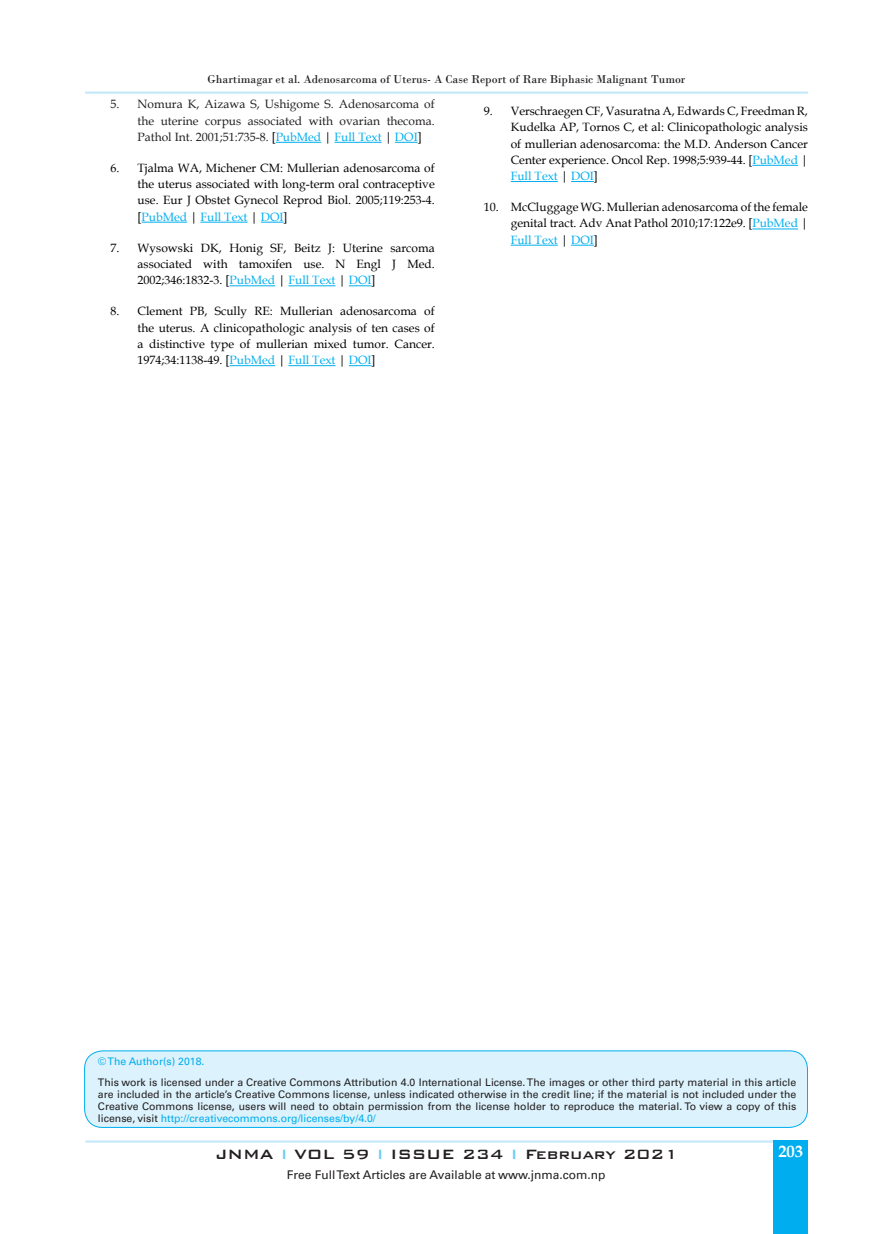
<style>
.page{position:relative;width:893px;height:1234px;background:#fff}
.page>*{position:absolute;margin:0;border:0;box-sizing:border-box;transform-origin:0 0}
.t1{font:500 18px "Bank Gothic BT";color:#231f20}
.t2{font:700 16.5px "Book Antiqua";color:#fff}
.t3{font:12px/16.2px "Book Antiqua";color:#000;text-align:justify}
.t4{font:12px/16.2px "Book Antiqua";color:#231f20;text-align:justify}
.Introduction{font:12px "Bodoni";color:#231f20}
.t5{font:12px "Univers";color:#231f20}
.Normal_wrd_2{font:10.5px/12px "Univers";color:#231f20;text-align:justify}
.Normal_wrd_2-2{font:10.5px "Univers";color:#00aeef}
.s1{color:#000}
.s2{color:#00aeef}
.s3{color:#6bcff6}
</style>
<div class="page">
<hr style="left:85px;top:1140px;width:723px;height:2px;background:#c6eafa">
<div style="left:774px;top:1139px;width:34px;height:94px;background:#00aeef"></div>
<hr style="left:85px;top:91px;width:723px;height:3px;background:#c6eafa">
<hr style="left:276px;top:142px;width:45px;height:1px;background:#00aeef">
<hr style="left:335px;top:142px;width:47px;height:1px;background:#00aeef">
<svg style="left:395px;top:142px;width:23px;height:1px"></svg>
<hr style="left:142px;top:222px;width:45px;height:1px;background:#00aeef">
<hr style="left:200px;top:222px;width:48px;height:1px;background:#00aeef">
<svg style="left:261px;top:222px;width:23px;height:1px"></svg>
<hr style="left:230px;top:285px;width:45px;height:1px;background:#00aeef">
<hr style="left:288px;top:285px;width:48px;height:1px;background:#00aeef">
<svg style="left:349px;top:285px;width:23px;height:1px"></svg>
<hr style="left:230px;top:365px;width:45px;height:1px;background:#00aeef">
<hr style="left:288px;top:365px;width:48px;height:1px;background:#00aeef">
<svg style="left:349px;top:365px;width:23px;height:1px"></svg>
<hr style="left:752px;top:165px;width:46px;height:1px;background:#00aeef">
<hr style="left:511px;top:181px;width:47px;height:1px;background:#00aeef">
<svg style="left:571px;top:181px;width:23px;height:1px"></svg>
<hr style="left:752px;top:228px;width:46px;height:1px;background:#00aeef">
<hr style="left:511px;top:245px;width:47px;height:1px;background:#00aeef">
<svg style="left:571px;top:245px;width:23px;height:1px"></svg>
<div style="left:85px;top:1050px;width:722px;height:77px;background:#dcf2fc;border-radius:18px"></div>
<div style="left:84px;top:1050px;width:724px;height:77px;border:1px solid #00aeef;border-radius:18px"></div>
<p class="Introduction" style="left:207px;top:72px;width:479px">Ghartimagar et al. Adenosarcoma of Uterus- A Case Report of Rare Biphasic Malignant Tumor</p>
<p class="t4" style="left:138px;top:96px;width:299px;text-indent:-27px">5. Nomura K, Aizawa S, Ushigome S. Adenosarcoma of the uterine corpus associated with ovarian thecoma.<br>Pathol Int. 2001;51:735-8. <span class="s1">[</span><span class="s2">PubMed</span> <span class="s1">|</span> <span class="s2">Full Text</span> <span class="s1">|</span> <span class="s2">DOI</span><span class="s1">]</span></p>
<p class="t3" style="left:138px;top:159px;width:299px;text-indent:-27px">6. Tjalma WA, Michener CM: Mullerian adenosarcoma of the uterus associated with long-term oral contraceptive use. Eur J Obstet Gynecol Reprod Biol. 2005;119:253-4. [<span class="s2">PubMed</span> | <span class="s2">Full Text</span> | <span class="s2">DOI</span>]</p>
<p class="t3" style="left:138px;top:239px;width:299px;text-indent:-27px">7. Wysowski DK, Honig SF, Beitz J: Uterine sarcoma associated with tamoxifen use. N Engl J Med.<br>2002;346:1832-3. [<span class="s2">PubMed</span> | <span class="s2">Full Text</span> | <span class="s2">DOI</span>]</p>
<p class="t3" style="left:138px;top:303px;width:299px;text-indent:-27px">8. Clement PB, Scully RE: Mullerian adenosarcoma of the uterus. A clinicopathologic analysis of ten cases of a distinctive type of mullerian mixed tumor. Cancer.<br>1974;34:1138-49. [<span class="s2">PubMed</span> | <span class="s2">Full Text</span> | <span class="s2">DOI</span>]</p>
<p class="t3" style="left:511px;top:103px;width:299px;text-indent:-27px">9. Verschraegen CF, Vasuratna A, Edwards C, Freedman R, Kudelka AP, Tornos C, et al: Clinicopathologic analysis of mullerian adenosarcoma: the M.D. Anderson Cancer Center experience. Oncol Rep. 1998;5:939-44. [<span class="s2">PubMed</span> | <span class="s2">Full Text</span> | <span class="s2">DOI</span>]</p>
<p class="t3" style="left:511px;top:199px;width:299px;text-indent:-27px">10. McCluggage WG. Mullerian adenosarcoma of the female genital tract. Adv Anat Pathol 2010;17:122e9. [<span class="s2">PubMed</span> | <span class="s2">Full Text</span> | <span class="s2">DOI</span>]</p>
<p class="Normal_wrd_2-2" style="left:98px;top:1054px;width:108px">© The Author(s) 2018.</p>
<p class="Normal_wrd_2" style="left:98px;top:1075px;width:700px">This work is licensed under a Creative Commons Attribution 4.0 International License. The images or other third party material in this article are included in the article’s Creative Commons license, unless indicated otherwise in the credit line; if the material is not included under the Creative Commons license, users will need to obtain permission from the license holder to reproduce the material. To view a copy of this license, visit <span class="s2">http://creativecommons.org/licenses/by/4.0/</span></p>
<h1 class="t1" style="left:216px;top:1143px;width:464px">JNMA <span class="s3">I</span> VOL 59 <span class="s3">I</span> ISSUE 234 <span class="s3">I</span> February 2021</h1>
<p class="t5" style="left:287px;top:1167px;width:320px">Free Full Text Articles are Available at www.jnma.com.np</p>
<h2 class="t2" style="left:778px;top:1140px;width:26px">203</h2>
</div>
